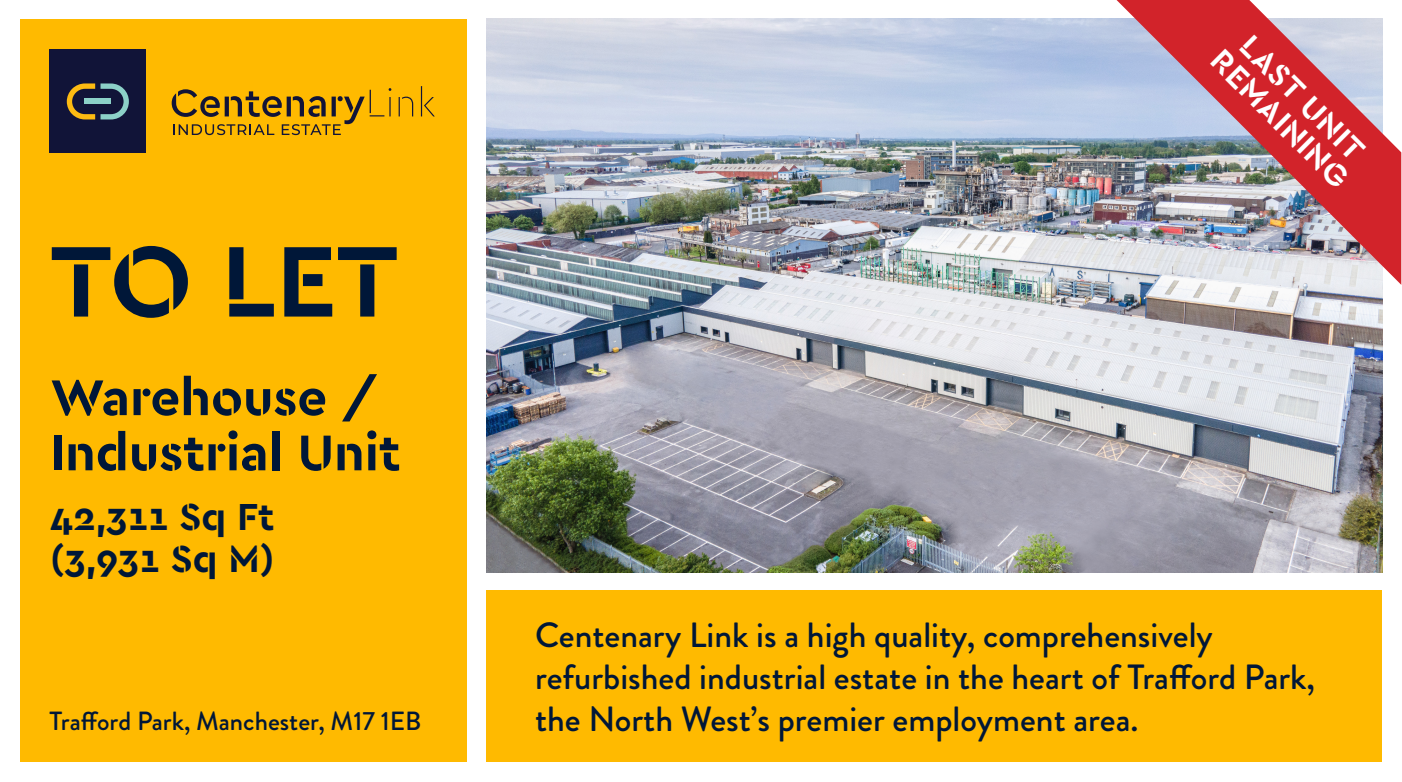
<style>
.page{position:relative;width:1402px;height:782px;background:#fff}
.page>*{position:absolute;margin:0;border:0;box-sizing:border-box;transform-origin:0 0}
.t1{font:700 105px "Cera Stencil PRO";color:#001738}
.t2{font:700 52.5px/55.1px "Cera Stencil PRO";color:#001738}
.t3{font:700 39.38px/42px "Cera Stencil PRO";color:#001738}
.t4{font:500 35px/42px "Brandon Grotesque";color:#001738}
.t5{font:700 32.38px/30.6px "Cera Stencil PRO";color:#fff;text-align:center}
.t6{font:500 26.25px "Brandon Grotesque";color:#001738}
</style>
<div class="page">
<div style="left:486px;top:590px;width:896px;height:171px;background:#ffba00"></div>
<img style="left:486px;top:19px;width:896px;height:553px">
<div style="left:20px;top:20px;width:446px;height:741px;background:#ffba00"></div>
<img style="left:1116px;top:0;width:285px;height:285px">
<div style="left:50px;top:50px;width:96px;height:103px;background:#111438"></div>
<svg style="left:398px;top:97px;width:15px;height:19px"></svg>
<svg style="left:421px;top:86px;width:14px;height:30px"></svg>
<svg style="left:67px;top:83px;width:62px;height:36px"></svg>
<svg style="left:172px;top:88px;width:219px;height:47px"></svg>
<h1 class="t1" style="left:50px;top:211px;width:349px">TO LET</h1>
<h2 class="t2" style="left:50px;top:367px;width:352px">Warehouse /<br>Industrial Unit</h2>
<p class="t3" style="left:50px;top:494px;width:226px">42,311 Sq Ft (3,931 Sq M)</p>
<p class="t6" style="left:50px;top:702px;width:373px">Trafford Park, Manchester, M17 1EB</p>
<p class="t5" style="left:1249px;top:21px;width:182px;rotate:45deg">LAST UNIT<br>REMAINING</p>
<p class="t4" style="left:535px;top:614px;width:781px">Centenary Link is a high quality, comprehensively refurbished industrial estate in the heart of Trafford Park, the North West’s premier employment area.</p>
</div>
